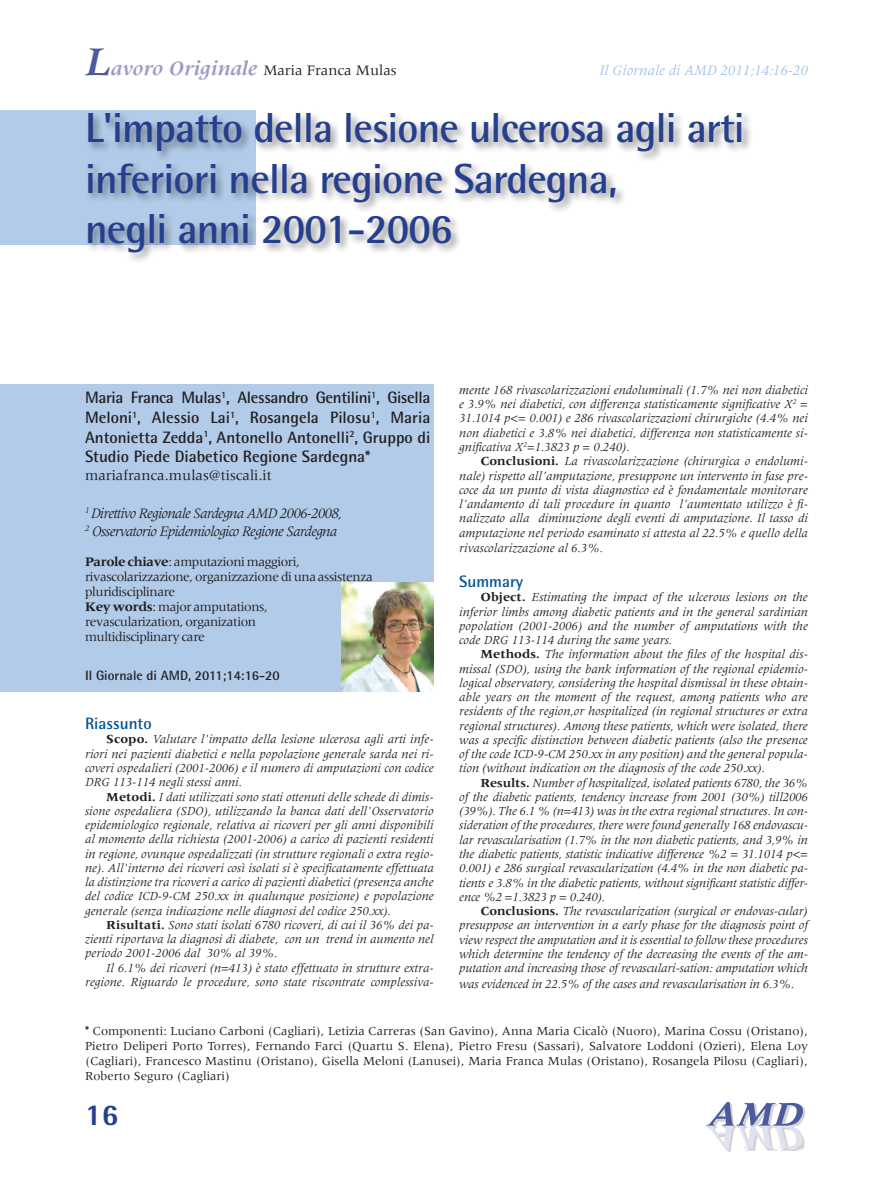
<style>
.page{position:relative;width:893px;height:1191px;background:#fff}
.page>*{position:absolute;margin:0;border:0;box-sizing:border-box;transform-origin:0 0}
.t1{font:700 42px/50.4px "Rotis Semi Sans";letter-spacing:-.02em;color:#253f8e}
.t2{font:800 30px "Rotis Semi Sans";color:#253f8e}
.t3{font:700 16.5px/19.6px "Rotis Semi Sans";color:#231f20;text-align:justify}
.t4{font:700 16.5px "Rotis Semi Sans";color:#005495}
.t5{font:italic 15px/18px "Meridien";letter-spacing:-.05em;color:#231f20}
.t6{font:15px "Meridien";color:#231f20}
.t7{font:italic 15px "Meridien";color:#a1c1e5}
.t8{font:13.5px/15px "Meridien";letter-spacing:-.03em;color:#231f20}
.t9{font:700 13.5px "Rotis Semi Sans";color:#231f20}
.t10{font:italic 12.75px/14.2px "Meridien";color:#231f20;text-align:justify}
.t11{font:12.75px/15px "Meridien";color:#231f20;text-align:justify}
.s1{font-weight:700;font-style:italic;font-size:42px;color:#4d5a9e}
.s2{font-weight:700;font-style:italic;font-size:21px;color:#9b9bc6}
.s3{font-weight:700;font-style:normal}
.s4{font-family:"Rotis Semi Sans";font-weight:700}
.s5{font-weight:700}
</style>
<div class="page">
<img style="left:793px;top:1149px;width:9px;height:2px">
<img style="left:725px;top:1149px;width:68px;height:3px">
<img style="left:707px;top:1102px;width:98px;height:45px">
<img style="left:707px;top:1126px;width:97px;height:23px">
<img style="left:707px;top:1126px;width:81px;height:1px">
<svg style="left:706px;top:1125px;width:84px;height:1px"></svg>
<div style="left:0;top:111px;width:255px;height:134px;background:#b2cbe9"></div>
<div style="left:86px;top:110px;width:667px;height:154px;background:#231f20;opacity:.5"></div>
<div style="left:0;top:384px;width:434px;height:307px;background:#b2cbe9"></div>
<img style="left:342px;top:583px;width:92px;height:108px">
<p class="t6" style="left:85px;top:62px;width:313px"><span class="s1">L</span><span class="s2">avoro Originale</span> Maria Franca Mulas</p>
<p class="t7" style="left:600px;top:63px;width:210px">Il Giornale di AMD 2011;14:16-20</p>
<h1 class="t1" style="left:85px;top:102px;width:661px">L'impatto della lesione ulcerosa agli arti inferiori nella regione Sardegna,<br>negli anni 2001-2006</h1>
<p class="t10" style="left:459px;top:383px;width:350px">mente 168 rivascolarizzazioni endoluminali (1.7% nei non diabetici e 3.9% nei diabetici, con differenza statisticamente significative X<sup>2</sup> = 31.1014 p&lt;= 0.001) e 286 rivascolarizzazioni chirurgiche (4.4% nei non diabetici e 3.8% nei diabetici, differenza non statisticamente si&shy;gnificativa X<sup>2</sup>=1.3823 p = 0.240).</p>
<p class="t10" style="left:459px;top:454px;width:350px;text-indent:21px"><span class="s3">Conclusioni.</span> La rivascolarizzazione (chirurgica o endolumi&shy;nale) rispetto all’amputazione, presuppone un intervento in fase pre&shy;coce da un punto di vista diagnostico ed è fondamentale monitorare l’andamento di tali procedure in quanto l’aumentato utilizzo è fi&shy;nalizzato alla diminuzione degli eventi di amputazione. Il tasso di amputazione nel periodo esaminato si attesta al 22.5% e quello della</p>
<p class="t10" style="left:459px;top:541px;width:145px">rivascolarizzazione al 6.3%.</p>
<p class="t4" style="left:459px;top:571px;width:65px">Summary</p>
<p class="t10" style="left:459px;top:590px;width:350px;text-indent:21px"><span class="s3">Object.</span> Estimating the impact of the ulcerous lesions on the inferior limbs among diabetic patients and in the general sardinian popolation (2001-2006) and the number of amputations with the code DRG 113-114 during the same years.</p>
<p class="t10" style="left:459px;top:647px;width:350px;text-indent:21px"><span class="s3">Methods.</span> The information about the files of the hospital dis&shy;missal (SDO), using the bank information of the regional epidemio&shy;logical observatory, considering the hospital dismissal in these obtain&shy;able years on the moment of the request, among patients who are residents of the region,or hospitalized (in regional structures or extra regional structures). Among these patients, which were isolated, there was a specific distinction between diabetic patients (also the presence of the code ICD-9-CM 250.xx in any position) and the general popula&shy;tion (without indication on the diagnosis of the code 250.xx).</p>
<p class="t10" style="left:459px;top:775px;width:350px;text-indent:21px"><span class="s3">Results.</span> Number of hospitalized, isolated patients 6780, the 36% of the diabetic patients, tendency increase from 2001 (30%) till2006 (39%). The 6.1 % (n=413) was in the extra regional structures. In con&shy;sideration of the procedures, there were found generally 168 endovascu&shy;lar revascularisation (1.7% in the non diabetic patients, and 3,9% in the diabetic patients, statistic indicative difference %2 = 31.1014 p&lt;= 0.001) e 286 surgical revascularization (4.4% in the non diabetic pa&shy;tients e 3.8% in the diabetic patients, without significant statistic differ&shy;ence %2 =1.3823 p = 0.240).</p>
<p class="t10" style="left:459px;top:904px;width:350px;text-indent:21px"><span class="s3">Conclusions.</span> The revascularization (surgical or endovas-cular) presuppose an intervention in a early phase for the diagnosis point of view respect the amputation and it is essential to follow these procedures which determine the tendency of the decreasing the events of the am&shy;putation and increasing those of revasculari-sation: amputation which</p>
<p class="t10" style="left:459px;top:976px;width:337px">was evidenced in 22.5% of the cases and revascularisation in 6.3%.</p>
<p class="t11" style="left:85px;top:1023px;width:724px"><span class="s4">*</span> Componenti: Luciano Carboni (Cagliari), Letizia Carreras (San Gavino), Anna Maria Cicalò (Nuoro), Marina Cossu (Oristano), Pietro Deliperi Porto Torres), Fernando Farci (Quartu S. Elena), Pietro Fresu (Sassari), Salvatore Loddoni (Ozieri), Elena Loy (Cagliari), Francesco Mastinu (Oristano), Gisella Meloni (Lanusei), Maria Franca Mulas (Oristano), Rosangela Pilosu (Cagliari), Roberto Seguro (Cagliari)</p>
<p class="t3" style="left:85px;top:388px;width:347px">Maria Franca Mulas<sup>1</sup>, Alessandro Gentilini<sup>1</sup>, Gisella Meloni<sup>1</sup>, Alessio Lai<sup>1</sup>, Rosangela Pilosu<sup>1</sup>, Maria Antonietta Zedda<sup>1</sup>, Antonello Antonelli<sup>2</sup>, Gruppo di Studio Piede Diabetico Regione Sardegna*</p>
<p class="t6" style="left:85px;top:467px;width:188px">mariafranca.mulas@tiscali.it</p>
<p class="t5" style="left:85px;top:504px;width:258px"><sup>1</sup> Direttivo Regionale Sardegna AMD 2006-2008,<br><sup>2</sup> Osservatorio Epidemiologico Regione Sardegna</p>
<p class="t8" style="left:85px;top:554px;width:289px"><span class="s5">Parole chiave</span>: amputazioni maggiori, rivascolarizzazione, organizzazione di una assistenza pluridisciplinare<br><span class="s5">Key words</span>: major amputations,<br>revascularization, organization<br>multidisciplinary care</p>
<p class="t9" style="left:85px;top:667px;width:196px">Il Giornale di AMD, 2011;14:16-20</p>
<p class="t4" style="left:85px;top:713px;width:68px">Riassunto</p>
<p class="t10" style="left:85px;top:732px;width:350px;text-indent:21px"><span class="s3">Scopo.</span> Valutare l'impatto della lesione ulcerosa agli arti infe&shy;riori nei pazienti diabetici e nella popolazione generale sarda nei ri&shy;coveri ospedalieri (2001-2006) e il numero di amputazioni con codice DRG 113-114 negli stessi anni.</p>
<p class="t10" style="left:85px;top:789px;width:350px;text-indent:21px"><span class="s3">Metodi.</span> I dati utilizzati sono stati ottenuti delle schede di dimis&shy;sione ospedaliera (SDO), utilizzando la banca dati dell'Osservatorio epidemiologico regionale, relativa ai ricoveri per gli anni disponibili al momento della richiesta (2001-2006) a carico di pazienti residenti in regione, ovunque ospedalizzati (in strutture regionali o extra regio&shy;ne). All'interno dei ricoveri così isolati si è specificatamente effettuata la distinzione tra ricoveri a carico di pazienti diabetici (presenza anche del codice ICD-9-CM 250.xx in qualunque posizione) e popolazione generale (senza indicazione nelle diagnosi del codice 250.xx).</p>
<p class="t10" style="left:85px;top:917px;width:350px;text-indent:21px"><span class="s3">Risultati.</span> Sono stati isolati 6780 ricoveri, di cui il 36% dei pa&shy;zienti riportava la diagnosi di diabete, con un trend in aumento nel periodo 2001-2006 dal 30% al 39%.</p>
<p class="t10" style="left:85px;top:960px;width:350px;text-align:right">Il 6.1% dei ricoveri (n=413) è stato effettuato in strutture extra&shy;regione. Riguardo le procedure, sono state riscontrate complessiva-</p>
<h2 class="t2" style="left:85px;top:1096px;width:35px">16</h2>
</div>
